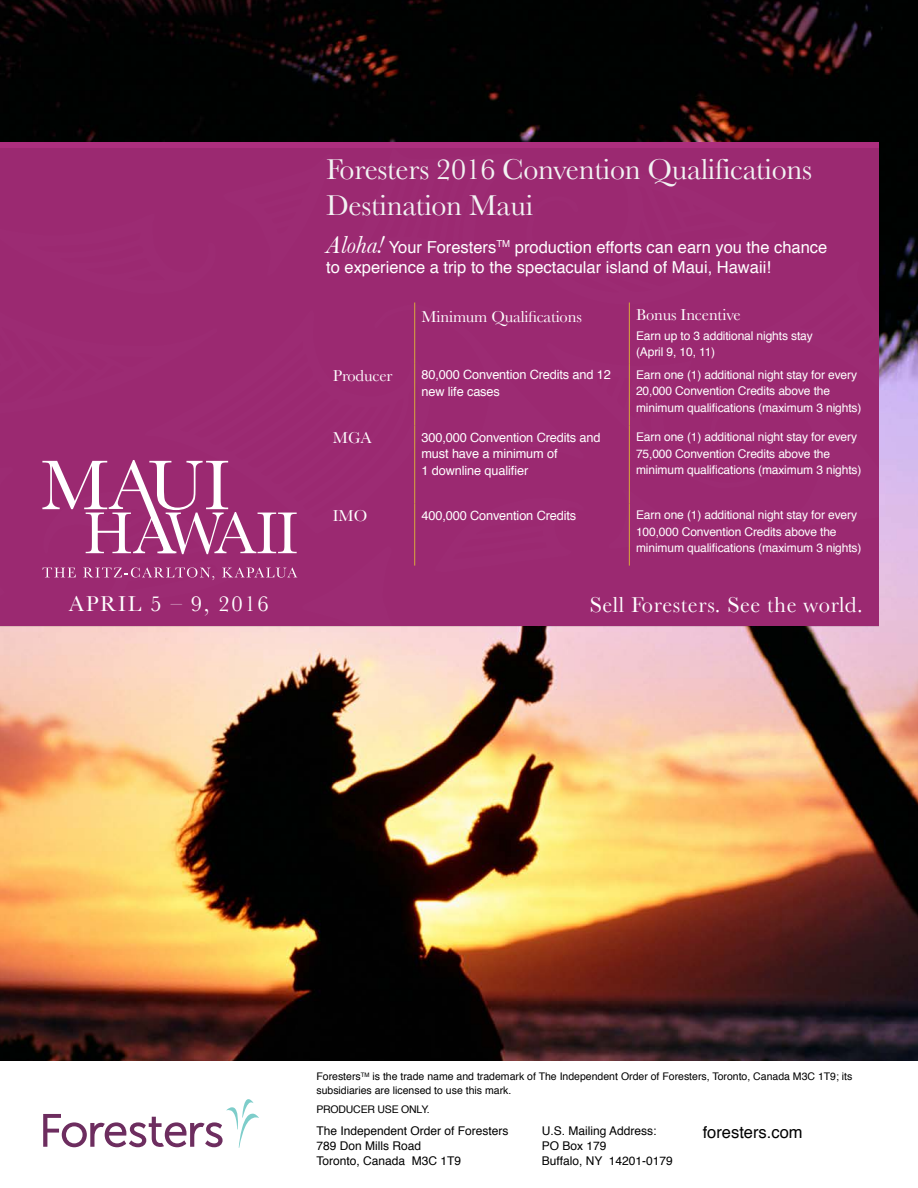
<style>
.page{position:relative;width:918px;height:1188px;background:#fff}
.page>*{position:absolute;margin:0;border:0;box-sizing:border-box;transform-origin:0 0}
.t1{font:30px/36px "Baskerville";letter-spacing:-.01em;color:#f2f3f3}
.t2{font:22.5px "Baskerville";letter-spacing:.025em;color:#fff}
.t3{font:22.5px "Baskerville";letter-spacing:.075em;color:#fff}
.t4{font:16.5px/19.8px "Helvetica";color:#fff}
.t5{font:16.5px "Baskerville";letter-spacing:-.01em;color:#fff}
.t6{font:16.5px "Helvetica";color:#000}
.t7{font:12.75px/16.5px "Helvetica";letter-spacing:-.01em;color:#fff}
.t8{font:12px/16.5px "Helvetica";letter-spacing:-.01em;color:#fff}
.t9{font:12px/15px "Helvetica";color:#000}
.t10{font:10.5px/13.5px "Helvetica";color:#000}
.t11{font:10.5px "Helvetica";letter-spacing:-.02em;color:#000}
.s1{font-family:"Baskerville";font-style:italic;font-size:25.5px}
</style>
<div class="page">
<img style="left:0;top:0;width:918px;height:1061px">
<svg style="left:43px;top:1099px;width:216px;height:49px"></svg>
<div style="left:0;top:148px;width:878px;height:478px;background:#9b2971"></div>
<hr style="left:414px;top:303px;width:1px;height:60px;background:#daa93c">
<hr style="left:629px;top:303px;width:1px;height:60px;background:#daa93c">
<hr style="left:414px;top:363px;width:1px;height:62px;background:#daa93c">
<hr style="left:629px;top:363px;width:1px;height:62px;background:#daa93c">
<hr style="left:414px;top:425px;width:1px;height:78px;background:#daa93c">
<hr style="left:629px;top:425px;width:1px;height:78px;background:#daa93c">
<hr style="left:414px;top:503px;width:1px;height:63px;background:#daa93c">
<hr style="left:629px;top:503px;width:1px;height:63px;background:#daa93c">
<h2 class="t3" style="left:69px;top:590px;width:201px">APRIL 5 – 9, 2016</h2>
<h1 class="t1" style="left:326px;top:151px;width:487px">Foresters 2016 Convention Qualifications<br>Destination Maui</h1>
<h3 class="t4" style="left:326px;top:238px;width:503px"><span class="s1">Aloha!</span> Your Foresters<sup>TM</sup> production efforts can earn you the chance to experience a trip to the spectacular island of Maui, Hawaii!</h3>
<h3 class="t5" style="left:421px;top:307px;width:162px">Minimum Qualifications</h3>
<h3 class="t5" style="left:636px;top:305px;width:106px">Bonus Incentive</h3>
<p class="t8" style="left:636px;top:328px;width:178px">Earn up to 3 additional nights stay (April 9, 10, 11)</p>
<h3 class="t5" style="left:333px;top:366px;width:61px">Producer</h3>
<p class="t7" style="left:421px;top:367px;width:191px">80,000 Convention Credits and 12 new life cases</p>
<p class="t8" style="left:636px;top:367px;width:227px">Earn one (1) additional night stay for every<br>20,000 Convention Credits above the minimum qualifications (maximum 3 nights)</p>
<h3 class="t5" style="left:333px;top:428px;width:40px">MGA</h3>
<p class="t7" style="left:421px;top:429px;width:181px">300,000 Convention Credits and must have a minimum of<br>1 downline qualifier</p>
<p class="t8" style="left:636px;top:429px;width:227px">Earn one (1) additional night stay for every<br>75,000 Convention Credits above the minimum qualifications (maximum 3 nights)</p>
<h3 class="t5" style="left:333px;top:506px;width:36px">IMO</h3>
<p class="t7" style="left:421px;top:507px;width:156px">400,000 Convention Credits</p>
<p class="t8" style="left:636px;top:507px;width:227px">Earn one (1) additional night stay for every<br>100,000 Convention Credits above the minimum qualifications (maximum 3 nights)</p>
<h2 class="t2" style="left:590px;top:591px;width:275px">Sell Foresters. See the world.</h2>
<p class="t10" style="left:316px;top:1070px;width:538px">Foresters<sup>TM</sup> is the trade name and trademark of The Independent Order of Foresters, Toronto, Canada M3C 1T9; its subsidiaries are licensed to use this mark.</p>
<p class="t11" style="left:316px;top:1102px;width:115px">PRODUCER USE ONLY.</p>
<p class="t9" style="left:316px;top:1123px;width:194px">The Independent Order of Foresters</p>
<h3 class="t6" style="left:703px;top:1120px;width:101px">foresters.com</h3>
<p class="t9" style="left:316px;top:1138px;width:146px">789 Don Mills Road<br>Toronto, Canada M3C 1T9</p>
<p class="t9" style="left:542px;top:1123px;width:132px">U.S. Mailing Address:<br>PO Box 179<br>Buffalo, NY 14201-0179</p>
</div>
